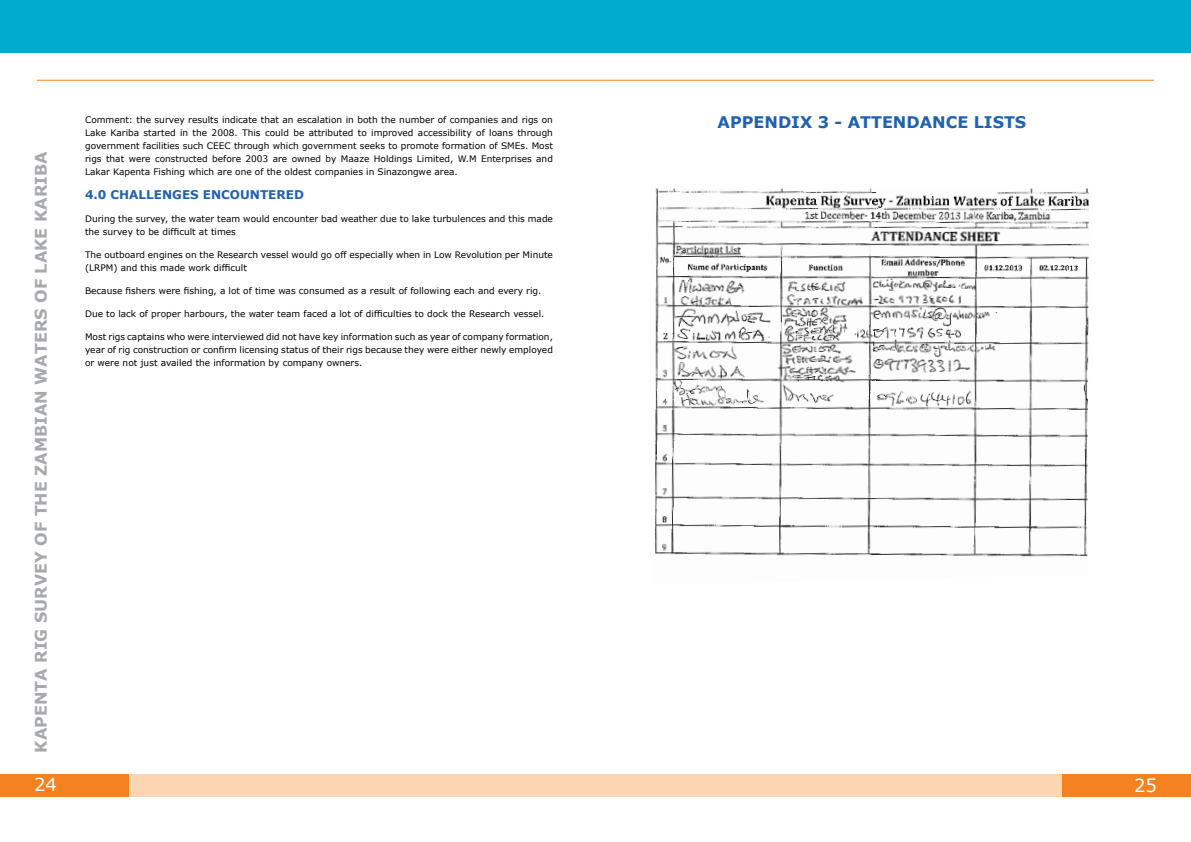
<style>
.page{position:relative;width:1191px;height:842px;background:#fff}
.page>*{position:absolute;margin:0;border:0;box-sizing:border-box;transform-origin:0 0}
.t1{font:18px "Verdana";color:#fff}
.t2{font:700 16px "Verdana";color:#a7a9ac}
.t3{font:700 16px "Verdana";color:#2062af}
.t4{font:700 12px "Verdana";color:#2062af}
.t5{font:9px/13px "Verdana";color:#000;text-align:justify}
</style>
<div class="page">
<div style="left:0;top:774px;width:129px;height:23px;background:#f58220"></div>
<div style="left:129px;top:774px;width:466px;height:23px;background:#fed5b2"></div>
<div style="left:0;top:0;width:595px;height:53px;background:#00accd"></div>
<div style="left:595px;top:0;width:596px;height:53px;background:#00accd"></div>
<hr style="left:37px;top:80px;width:558px;height:1px;background:#f58220">
<hr style="left:595px;top:80px;width:559px;height:1px;background:#f58220">
<div style="left:1062px;top:774px;width:129px;height:23px;background:#f58220"></div>
<div style="left:595px;top:774px;width:467px;height:23px;background:#fed5b2"></div>
<img style="left:655px;top:189px;width:434px;height:368px">
<p class="t5" style="left:85px;top:113px;width:469px">Comment: the survey results indicate that an escalation in both the number of companies and rigs on Lake Kariba started in the 2008. This could be attributed to improved accessibility of loans through government facilities such CEEC through which government seeks to promote formation of SMEs. Most rigs that were constructed before 2003 are owned by Maaze Holdings Limited, W.M Enterprises and Lakar Kapenta Fishing which are one of the oldest companies in Sinazongwe area.</p>
<h3 class="t4" style="left:85px;top:186px;width:219px">4.0 CHALLENGES ENCOU NTERED</h3>
<p class="t5" style="left:85px;top:212px;width:469px">During the survey, the water team would encounter bad weather due to lake turbulences and this made the survey to be difficult at times</p>
<p class="t5" style="left:85px;top:248px;width:469px">The outboard engines on the Research vessel would go off especially when in Low Revolution per Minute (LRPM) and this made work difficult</p>
<p class="t5" style="left:85px;top:284px;width:458px">Because fishers were fishing, a lot of time was consumed as a result of following each and every rig.</p>
<p class="t5" style="left:85px;top:307px;width:461px">Due to lack of proper harbours, the water team faced a lot of difficulties to dock the Research vessel.</p>
<p class="t5" style="left:85px;top:330px;width:469px">Most rigs captains who were interviewed did not have key information such as year of company formation, year of rig construction or confirm licensing status of their rigs because they were either newly employed or were not just availed the information by company owners.</p>
<h2 class="t3" style="left:717px;top:111px;width:155px">APPEN DIX 3 - ATTEN</h2>
<h2 class="t3" style="left:906px;top:111px;width:27px">DANCE</h2>
<h2 class="t3" style="left:973px;top:111px;width:31px">LISTS</h2>
<h2 class="t2" style="left:30px;top:753px;width:603px;rotate:-90deg">KAPENTA RIG SURVEY OF THE ZAMBIAN WATERS OF LAKE KARIBA</h2>
<h1 class="t1" style="left:34px;top:772px;width:24px">24</h1>
<h1 class="t1" style="left:1134px;top:773px;width:24px">25</h1>
</div>
